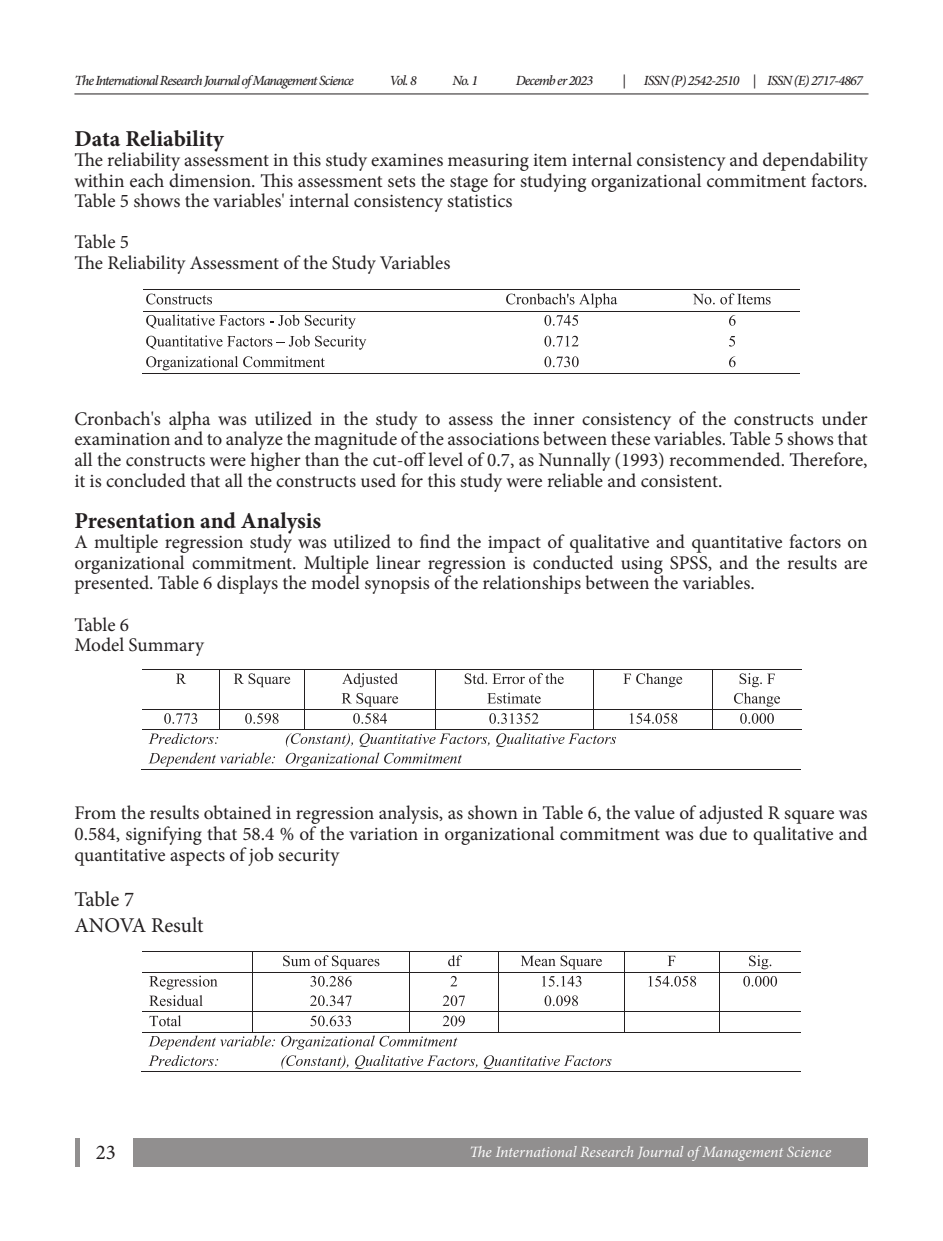
<style>
.page{position:relative;width:943px;height:1241px;background:#fff}
.page>*{position:absolute;margin:0;border:0;box-sizing:border-box;transform-origin:0 0}
.t1{font:700 22.75px "Minion Pro";letter-spacing:-.005em;color:#231f20}
.t2{font:21px "Minion Pro";letter-spacing:-.005em;color:#231f20}
.t3{font:19.25px/20.7px "Minion Pro";letter-spacing:-.005em;color:#231f20;text-align:justify}
.t4{font:italic 15.75px "Minion Pro";letter-spacing:-.005em;color:#fff}
.t5{font:italic 500 14px "Minion Pro";letter-spacing:-.065em;color:#231f20}
</style>
<div class="page">
<div style="left:75px;top:1138px;width:792px;height:28px;background:#918f8f"></div>
<hr style="left:74px;top:93px;width:794px;height:1px;background:#231f20">
<svg style="left:146px;top:293px;width:66px;height:11px"></svg>
<svg style="left:506px;top:293px;width:111px;height:14px"></svg>
<svg style="left:692px;top:293px;width:78px;height:11px"></svg>
<hr style="left:143px;top:289px;width:316px;height:1px;background:#231f20">
<hr style="left:460px;top:289px;width:203px;height:1px;background:#231f20">
<hr style="left:664px;top:289px;width:136px;height:1px;background:#231f20">
<svg style="left:146px;top:314px;width:118px;height:14px"></svg>
<svg style="left:270px;top:314px;width:86px;height:15px"></svg>
<svg style="left:544px;top:315px;width:34px;height:11px"></svg>
<svg style="left:729px;top:315px;width:6px;height:11px"></svg>
<hr style="left:143px;top:311px;width:316px;height:1px;background:#231f20">
<hr style="left:460px;top:311px;width:203px;height:1px;background:#231f20">
<hr style="left:664px;top:311px;width:136px;height:1px;background:#231f20">
<svg style="left:146px;top:335px;width:220px;height:15px"></svg>
<svg style="left:544px;top:336px;width:34px;height:10px"></svg>
<svg style="left:729px;top:336px;width:6px;height:10px"></svg>
<svg style="left:146px;top:356px;width:179px;height:14px"></svg>
<svg style="left:544px;top:356px;width:34px;height:11px"></svg>
<svg style="left:729px;top:356px;width:6px;height:11px"></svg>
<hr style="left:142px;top:373px;width:317px;height:1px;background:#231f20">
<hr style="left:459px;top:373px;width:204px;height:1px;background:#231f20">
<hr style="left:663px;top:373px;width:137px;height:1px;background:#231f20">
<svg style="left:623px;top:673px;width:59px;height:14px"></svg>
<svg style="left:734px;top:673px;width:46px;height:33px"></svg>
<hr style="left:143px;top:669px;width:76px;height:1px;background:#231f20">
<hr style="left:593px;top:669px;width:119px;height:1px;background:#231f20">
<hr style="left:713px;top:669px;width:88px;height:1px;background:#231f20">
<hr style="left:712px;top:669px;width:1px;height:40px;background:#231f20">
<svg style="left:629px;top:713px;width:48px;height:10px"></svg>
<svg style="left:740px;top:713px;width:34px;height:10px"></svg>
<hr style="left:143px;top:709px;width:76px;height:1px;background:#231f20">
<hr style="left:593px;top:709px;width:119px;height:1px;background:#231f20">
<hr style="left:713px;top:709px;width:88px;height:1px;background:#231f20">
<hr style="left:143px;top:729px;width:76px;height:1px;background:#231f20">
<svg style="left:148px;top:669px;width:468px;height:97px"></svg>
<hr style="left:593px;top:729px;width:119px;height:1px;background:#231f20">
<svg style="left:712px;top:709px;width:1px;height:21px"></svg>
<hr style="left:713px;top:729px;width:88px;height:1px;background:#231f20">
<hr style="left:142px;top:769px;width:659px;height:1px;background:#231f20">
<svg style="left:667px;top:955px;width:8px;height:10px"></svg>
<svg style="left:749px;top:955px;width:22px;height:14px"></svg>
<hr style="left:143px;top:951px;width:109px;height:1px;background:#231f20">
<hr style="left:252px;top:951px;width:157px;height:1px;background:#231f20">
<hr style="left:498px;top:951px;width:126px;height:1px;background:#231f20">
<hr style="left:624px;top:951px;width:95px;height:1px;background:#231f20">
<hr style="left:719px;top:951px;width:82px;height:1px;background:#231f20">
<svg style="left:648px;top:975px;width:48px;height:11px"></svg>
<svg style="left:743px;top:975px;width:34px;height:11px"></svg>
<hr style="left:143px;top:971px;width:109px;height:1px;background:#231f20">
<hr style="left:252px;top:971px;width:157px;height:1px;background:#231f20">
<hr style="left:498px;top:971px;width:126px;height:1px;background:#231f20">
<hr style="left:624px;top:971px;width:95px;height:1px;background:#231f20">
<hr style="left:719px;top:971px;width:82px;height:1px;background:#231f20">
<hr style="left:143px;top:1011px;width:109px;height:1px;background:#231f20">
<hr style="left:252px;top:1011px;width:157px;height:1px;background:#231f20">
<hr style="left:498px;top:1011px;width:126px;height:1px;background:#231f20">
<hr style="left:624px;top:1011px;width:95px;height:1px;background:#231f20">
<hr style="left:719px;top:1011px;width:82px;height:1px;background:#231f20">
<hr style="left:143px;top:1031px;width:109px;height:1px;background:#231f20">
<svg style="left:148px;top:952px;width:127px;height:113px"></svg>
<hr style="left:252px;top:1031px;width:157px;height:1px;background:#231f20">
<svg style="left:281px;top:951px;width:330px;height:117px"></svg>
<hr style="left:498px;top:1031px;width:126px;height:1px;background:#231f20">
<svg style="left:624px;top:952px;width:1px;height:79px"></svg>
<hr style="left:624px;top:1031px;width:95px;height:1px;background:#231f20">
<svg style="left:719px;top:952px;width:1px;height:79px"></svg>
<hr style="left:719px;top:1031px;width:82px;height:1px;background:#231f20">
<hr style="left:142px;top:1071px;width:659px;height:1px;background:#231f20">
<div style="left:80px;top:1138px;width:52px;height:28px;background:#fff"></div>
<p class="t5" style="left:74px;top:70px;width:281px">The International Research Journal of Management Science</p>
<p class="t5" style="left:389px;top:70px;width:29px">Vol. 8</p>
<p class="t5" style="left:452px;top:70px;width:27px">No. 1</p>
<p class="t5" style="left:515px;top:70px;width:79px">Decemb er 2023</p>
<p class="t5" style="left:622px;top:70px;width:5px">|</p>
<p class="t5" style="left:644px;top:70px;width:220px">ISSN (P) 2542-2510 | ISSN (E) 2717-4867</p>
<p class="t1" style="left:74px;top:122px;width:151px">Data Reliability</p>
<p class="t3" style="left:74px;top:150px;width:794px">The reliability assessment in this study examines measuring item internal consistency and dependability within each dimension. This assessment sets the stage for studying organizational commitment factors.<br>Table 5 shows the variables' internal consistency statistics</p>
<p class="t3" style="left:74px;top:232px;width:56px">Table 5</p>
<p class="t3" style="left:74px;top:253px;width:377px">The Reliability Assessment of the Study Variables</p>
<p class="t3" style="left:74px;top:408px;width:794px">Cronbach's alpha was utilized in the study to assess the inner consistency of the constructs under examination and to analyze the magnitude of the associations between these variables. Table 5 shows that all the constructs were higher than the cut-off level of 0.7, as Nunnally (1993) recommended. Therefore, it is concluded that all the constructs used for this study were reliable and consistent.</p>
<p class="t1" style="left:74px;top:504px;width:248px">Presentation and Analysis</p>
<p class="t3" style="left:74px;top:531px;width:794px">A multiple regression study was utilized to find the impact of qualitative and quantitative factors on organizational commitment. Multiple linear regression is conducted using SPSS, and the results are presented. Table 6 displays the model synopsis of the relationships between the variables.</p>
<p class="t3" style="left:74px;top:614px;width:56px">Table 6</p>
<p class="t3" style="left:74px;top:634px;width:131px">Model Summary</p>
<p class="t3" style="left:74px;top:802px;width:794px">From the results obtained in regression analysis, as shown in Table 6, the value of adjusted R square was 0.584, signifying that 58.4 % of the variation in organizational commitment was due to qualitative and quantitative aspects of job security</p>
<p class="t2" style="left:74px;top:885px;width:61px">Table 7</p>
<p class="t2" style="left:74px;top:910px;width:131px">ANOVA Result</p>
<p class="t2" style="left:96px;top:1138px;width:22px">23</p>
<p class="t4" style="left:469px;top:1141px;width:363px">The International Research Journal of Management Science</p>
</div>
